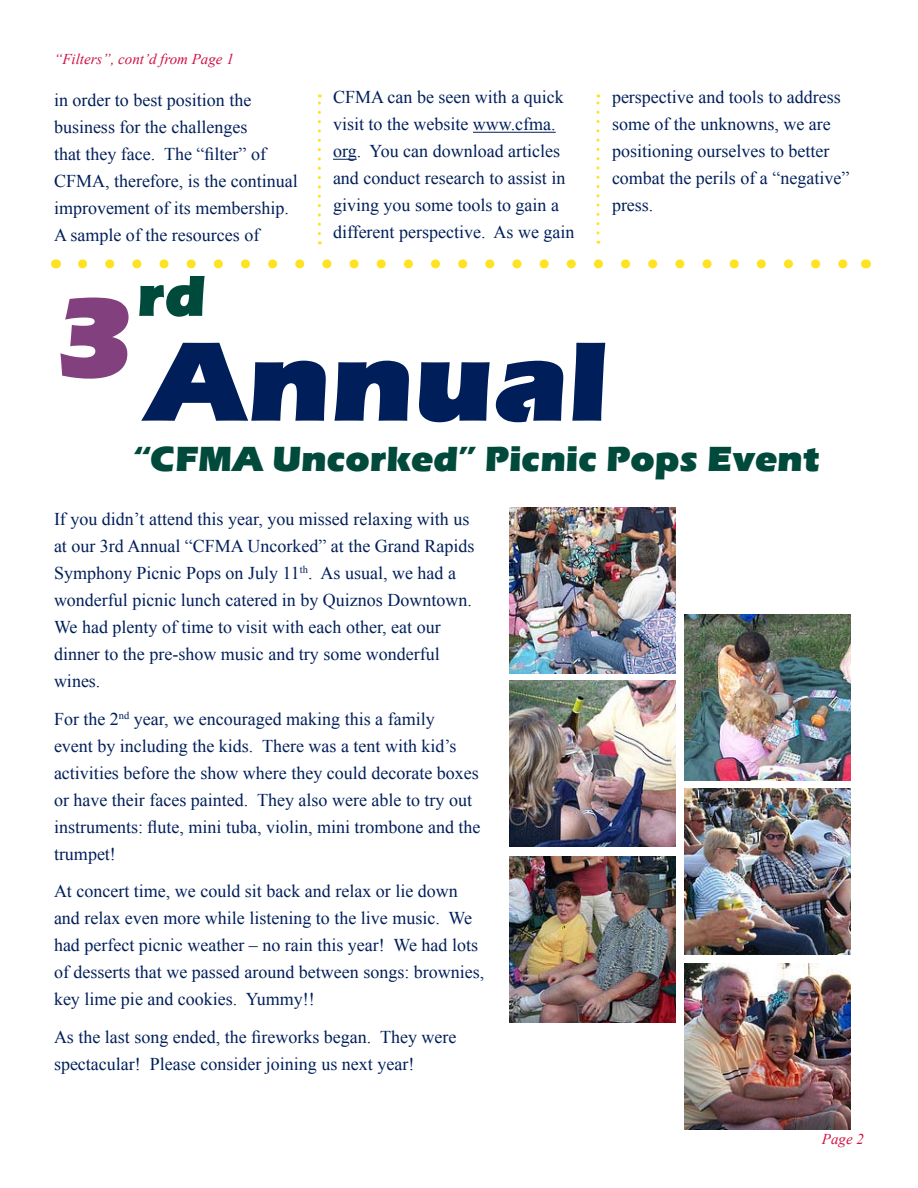
<style>
.page{position:relative;width:918px;height:1188px;background:#fff}
.page>*{position:absolute;margin:0;border:0;box-sizing:border-box;transform-origin:0 0}
.t1{font:900 117px "Eras ITC";color:#001f5a}
.t2{font:900 117px "Eras ITC";color:#82417e}
.t3{font:900 60px "Eras ITC";color:#004a3c}
.t4{font:900 36px "Eras ITC";color:#004a3c}
.t5{font:18px/27px "Times New Roman";color:#001f5a}
.t6{font:italic 15px "Times New Roman";color:#cf1143}
</style>
<div class="page">
<hr style="left:473px;top:132px;width:83px;height:1px;background:#001f5a">
<svg style="left:333px;top:159px;width:24px;height:1px"></svg>
<svg style="left:82px;top:259px;width:766px;height:9px"></svg>
<svg style="left:318px;top:94px;width:3px;height:140px"></svg>
<svg style="left:596px;top:94px;width:3px;height:139px"></svg>
<img style="left:509px;top:507px;width:166px;height:166px">
<img style="left:684px;top:615px;width:166px;height:165px">
<img style="left:509px;top:681px;width:166px;height:166px">
<img style="left:684px;top:788px;width:166px;height:166px">
<img style="left:509px;top:856px;width:166px;height:166px">
<img style="left:684px;top:964px;width:166px;height:166px">
<p class="t6" style="left:54px;top:49px;width:181px">“Filters”, cont’d from Page 1</p>
<p class="t5" style="left:54px;top:86px;width:245px">in order to best position the business for the challenges<br>that they face. The “filter” of<br>CFMA, therefore, is the continual improvement of its membership.<br>A sample of the resources of</p>
<p class="t5" style="left:333px;top:83px;width:243px">CFMA can be seen with a quick visit to the website www.cfma. org. You can download articles and conduct research to assist in giving you some tools to gain a different perspective. As we gain</p>
<p class="t5" style="left:612px;top:83px;width:239px">perspective and tools to address some of the unknowns, we are positioning ourselves to better combat the perils of a “negative” press.</p>
<h1 class="t2" style="left:54px;top:270px;width:82px">3</h1>
<h2 class="t3" style="left:137px;top:261px;width:70px">rd</h2>
<h1 class="t1" style="left:147px;top:314px;width:463px">Annual</h1>
<h3 class="t4" style="left:133px;top:438px;width:688px">“CFMA Uncorked” Picnic Pops Event</h3>
<p class="t5" style="left:54px;top:506px;width:422px">If you didn’t attend this year, you missed relaxing with us at our 3rd Annual “CFMA Uncorked” at the Grand Rapids Symphony Picnic Pops on July 11<sup>th</sup>. As usual, we had a wonderful picnic lunch catered in by Quiznos Downtown.<br>We had plenty of time to visit with each other, eat our dinner to the pre-show music and try some wonderful wines.</p>
<p class="t5" style="left:54px;top:705px;width:428px">For the 2<sup>nd</sup> year, we encouraged making this a family<br>event by including the kids. There was a tent with kid’s activities before the show where they could decorate boxes or have their faces painted. They also were able to try out instruments: flute, mini tuba, violin, mini trombone and the trumpet!</p>
<p class="t5" style="left:54px;top:878px;width:432px">At concert time, we could sit back and relax or lie down and relax even more while listening to the live music. We had perfect picnic weather – no rain this year! We had lots of desserts that we passed around between songs: brownies, key lime pie and cookies. Yummy!!</p>
<p class="t5" style="left:54px;top:1023px;width:404px">As the last song ended, the fireworks began. They were spectacular! Please consider joining us next year!</p>
<p class="t6" style="left:822px;top:1129px;width:32px">Page</p>
</div>
